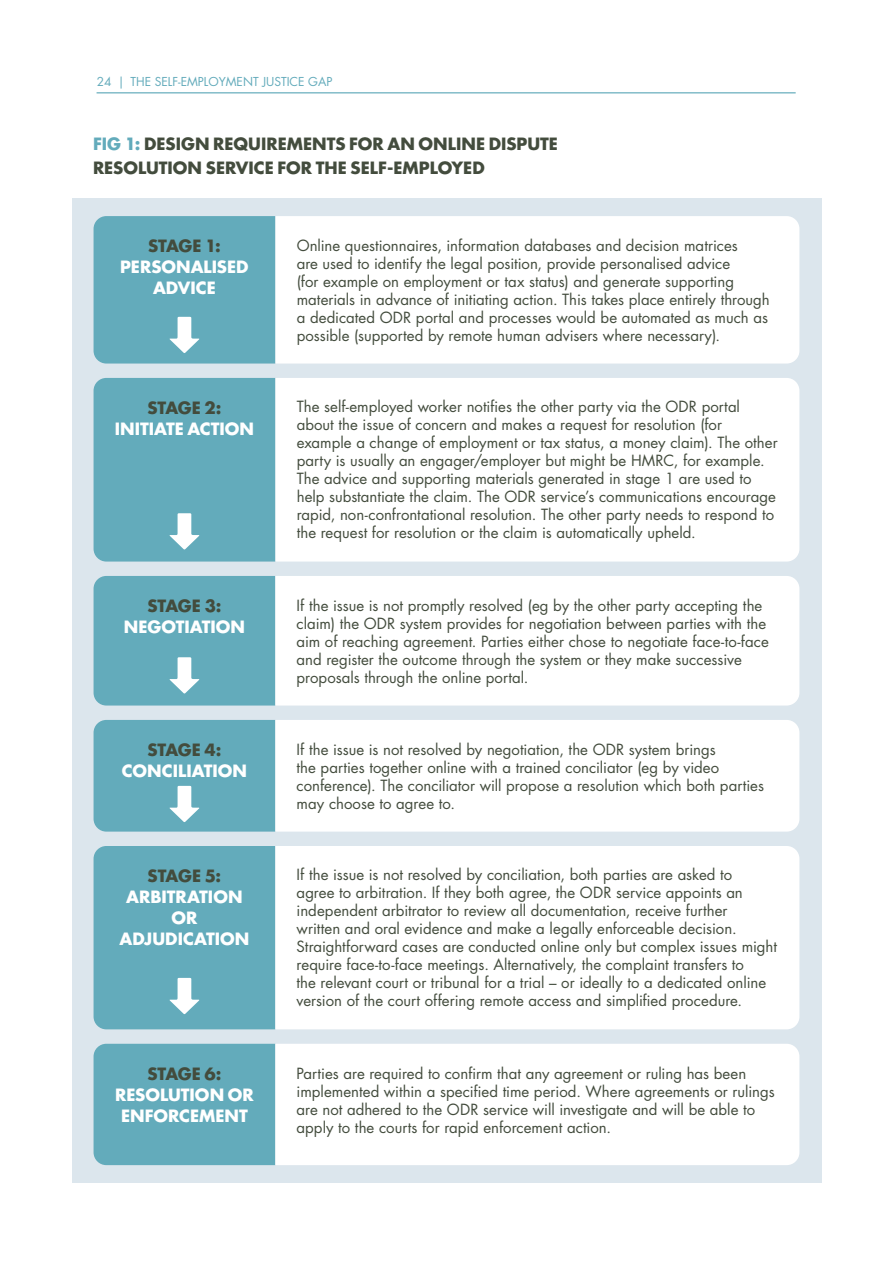
<style>
.page{position:relative;width:893px;height:1263px;background:#fff}
.page>*{position:absolute;margin:0;border:0;box-sizing:border-box;transform-origin:0 0}
.Subhead_B{font:700 16.5px/21px "Futura Std";color:#fff;text-align:center}
.Subhead_B-2{font:700 16.5px/24px "Futura Std";color:#434c3d}
.Footnotes{font:15px/18px "Futura Std";color:#434c3d}
.t1{font:12px "Futura Std";color:#63abbb}
.s1{color:#63abbb}
.s2{color:#434c3d}
</style>
<div class="page">
<hr style="left:97px;top:92px;width:699px;height:2px;background:#63abbb">
<div style="left:72px;top:198px;width:750px;height:984px;background:#dce6ed"></div>
<div style="left:276px;top:216px;width:523px;height:147px;background:#fff"></div>
<div style="left:276px;top:378px;width:523px;height:183px;background:#fff"></div>
<div style="left:276px;top:576px;width:523px;height:129px;background:#fff"></div>
<div style="left:276px;top:846px;width:523px;height:183px;background:#fff"></div>
<div style="left:94px;top:1044px;width:181px;height:121px;background:#63abbb"></div>
<div style="left:276px;top:1044px;width:523px;height:121px;background:#fff"></div>
<div style="left:276px;top:720px;width:523px;height:112px;background:#fff"></div>
<div style="left:94px;top:216px;width:181px;height:147px;background:#63abbb"></div>
<div style="left:94px;top:378px;width:181px;height:183px;background:#63abbb"></div>
<div style="left:94px;top:576px;width:181px;height:129px;background:#63abbb"></div>
<div style="left:94px;top:720px;width:181px;height:112px;background:#63abbb"></div>
<div style="left:94px;top:846px;width:181px;height:183px;background:#63abbb"></div>
<p class="t1" style="left:97px;top:74px;width:237px">24 | THE SELF-EMPLOYMENT JUSTICE GAP</p>
<p class="Subhead_B-2" style="left:93px;top:132px;width:466px"><span class="s1">FIG 1:</span> DESIGN REQUIREMENTS FOR AN ONLINE DISPUTE<br>RESOLUTION SERVICE FOR THE SELF-EMPLOYED</p>
<p class="Subhead_B" style="left:120px;top:235px;width:130px"><span class="s2">STAGE 1:<br></span>PERSONALISED<br>ADVICE</p>
<p class="Footnotes" style="left:297px;top:237px;width:474px">Online questionnaires, information databases and decision matrices<br>are used to identify the legal position, provide personalised advice<br>(for example on employment or tax status) and generate supporting materials in advance of initiating action. This takes place entirely through a dedicated ODR portal and processes would be automated as much as possible (supported by remote human advisers where necessary).</p>
<p class="Subhead_B" style="left:115px;top:397px;width:141px"><span class="s2">STAGE 2:<br></span>INITIATE ACTION</p>
<p class="Footnotes" style="left:297px;top:397px;width:482px">The self-employed worker notifies the other party via the ODR portal about the issue of concern and makes a request for resolution (for example a change of employment or tax status, a money claim). The other party is usually an engager/employer but might be HMRC, for example.<br>The advice and supporting materials generated in stage 1 are used to help substantiate the claim. The ODR service’s communications encourage rapid, non-confrontational resolution. The other party needs to respond to the request for resolution or the claim is automatically upheld.</p>
<p class="Subhead_B" style="left:124px;top:595px;width:123px"><span class="s2">STAGE 3:<br></span>NEGOTIATION</p>
<p class="Footnotes" style="left:297px;top:597px;width:474px">If the issue is not promptly resolved (eg by the other party accepting the claim) the ODR system provides for negotiation between parties with the aim of reaching agreement. Parties either chose to negotiate face-to-face and register the outcome through the system or they make successive proposals through the online portal.</p>
<p class="Subhead_B" style="left:122px;top:739px;width:127px"><span class="s2">STAGE 4:<br></span>CONCILIATION</p>
<p class="Footnotes" style="left:297px;top:741px;width:469px">If the issue is not resolved by negotiation, the ODR system brings<br>the parties together online with a trained conciliator (eg by video conference). The conciliator will propose a resolution which both parties may choose to agree to.</p>
<p class="Subhead_B" style="left:119px;top:865px;width:131px"><span class="s2">STAGE 5:<br></span>ARBITRATION<br>OR<br>ADJUDICATION</p>
<p class="Footnotes" style="left:297px;top:865px;width:482px">If the issue is not resolved by conciliation, both parties are asked to<br>agree to arbitration. If they both agree, the ODR service appoints an independent arbitrator to review all documentation, receive further<br>written and oral evidence and make a legally enforceable decision.<br>Straightforward cases are conducted online only but complex issues might require face-to-face meetings. Alternatively, the complaint transfers to<br>the relevant court or tribunal for a trial – or ideally to a dedicated online version of the court offering remote access and simplified procedure.</p>
<p class="Subhead_B" style="left:115px;top:1063px;width:140px"><span class="s2">STAGE 6:<br></span>RESOLUTION OR<br>ENFORCEMENT</p>
<p class="Footnotes" style="left:297px;top:1064px;width:480px">Parties are required to confirm that any agreement or ruling has been implemented within a specified time period. Where agreements or rulings are not adhered to the ODR service will investigate and will be able to apply to the courts for rapid enforcement action.</p>
</div>
